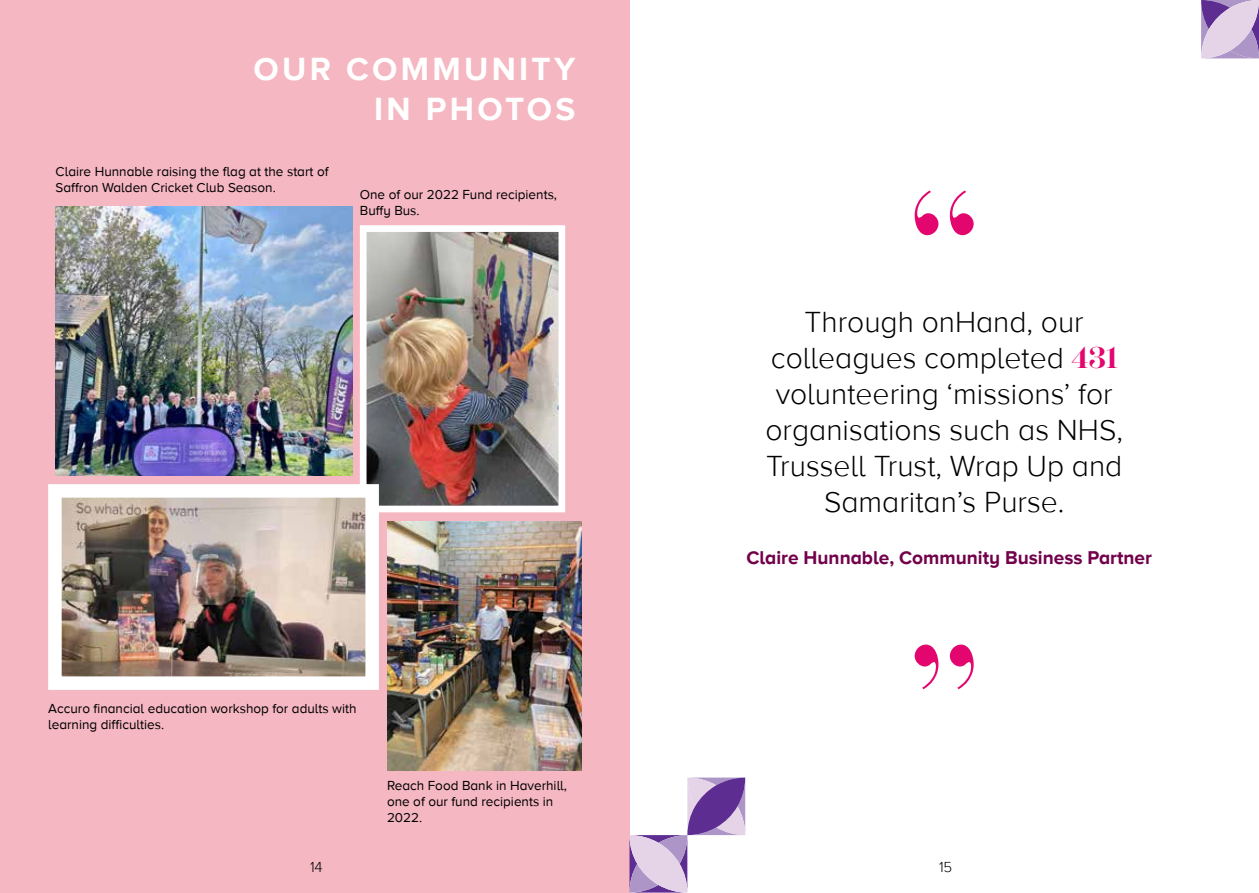
<style>
.page{position:relative;width:1259px;height:893px;background:#fff}
.page>*{position:absolute;margin:0;border:0;box-sizing:border-box;transform-origin:0 0}
.t1{font:700 169.8px "Jeanne Moderno OT";color:#e2066e}
.t2{font:700 33.15px/39.8px "Proxima Nova A";letter-spacing:.1em;color:#fff;text-align:right}
.t3{font:300 30px/36px "Proxima Nova A";color:#000;text-align:center}
.t4{font:700 19.05px "Proxima Nova A";color:#72004b}
.t5{font:300 15px "Proxima Nova A";color:#000}
.t6{font:13.5px/16.2px "Proxima Nova A";color:#000}
.s1{font-family:"Scotch Display";font-weight:700;color:#e2066e}
</style>
<div class="page">
<div style="left:0;top:0;width:629px;height:893px;background:#f5b7c1"></div>
<img style="left:368px;top:233px;width:189px;height:271px">
<div style="left:360px;top:225px;width:205px;height:287px;border:7px solid #fff"></div>
<img style="left:387px;top:521px;width:194px;height:249px">
<img style="left:63px;top:499px;width:301px;height:176px">
<div style="left:48px;top:484px;width:331px;height:206px;border:14px solid #fff"></div>
<img style="left:56px;top:206px;width:296px;height:269px">
<svg style="left:1201px;top:0;width:58px;height:58px;background:#c0a8d1"></svg>
<svg style="left:629px;top:778px;width:116px;height:115px"></svg>
<h2 class="t2" style="left:253px;top:49px;width:323px">OUR COMMUNITY<br>IN PHOTOS</h2>
<p class="t6" style="left:56px;top:163px;width:274px">Claire Hunnable raising the flag at the start of<br>Saffron Walden Cricket Club Season.</p>
<p class="t6" style="left:360px;top:186px;width:199px">One of our 2022 Fund recipients,<br>Buffy Bus.</p>
<p class="t6" style="left:48px;top:700px;width:310px">Accuro financial education workshop for adults with learning difficulties.</p>
<p class="t5" style="left:310px;top:859px;width:14px">14</p>
<p class="t6" style="left:387px;top:777px;width:181px">Reach Food Bank in Haverhill, one of our fund recipients in<br>2022.</p>
<h1 class="t1" style="left:905px;top:161px;width:79px">“</h1>
<h3 class="t3" style="left:765px;top:304px;width:359px">Through onHand, our colleagues completed <span class="s1">431 </span>volunteering ‘missions’ for organisations such as NHS,<br>Trussell Trust, Wrap Up and<br>Samaritan’s Purse.</h3>
<h3 class="t4" style="left:746px;top:547px;width:407px">Claire Hunnable, Community Business Partner</h3>
<h1 class="t1" style="left:905px;top:614px;width:79px">”</h1>
<p class="t5" style="left:939px;top:859px;width:15px">15</p>
</div>
